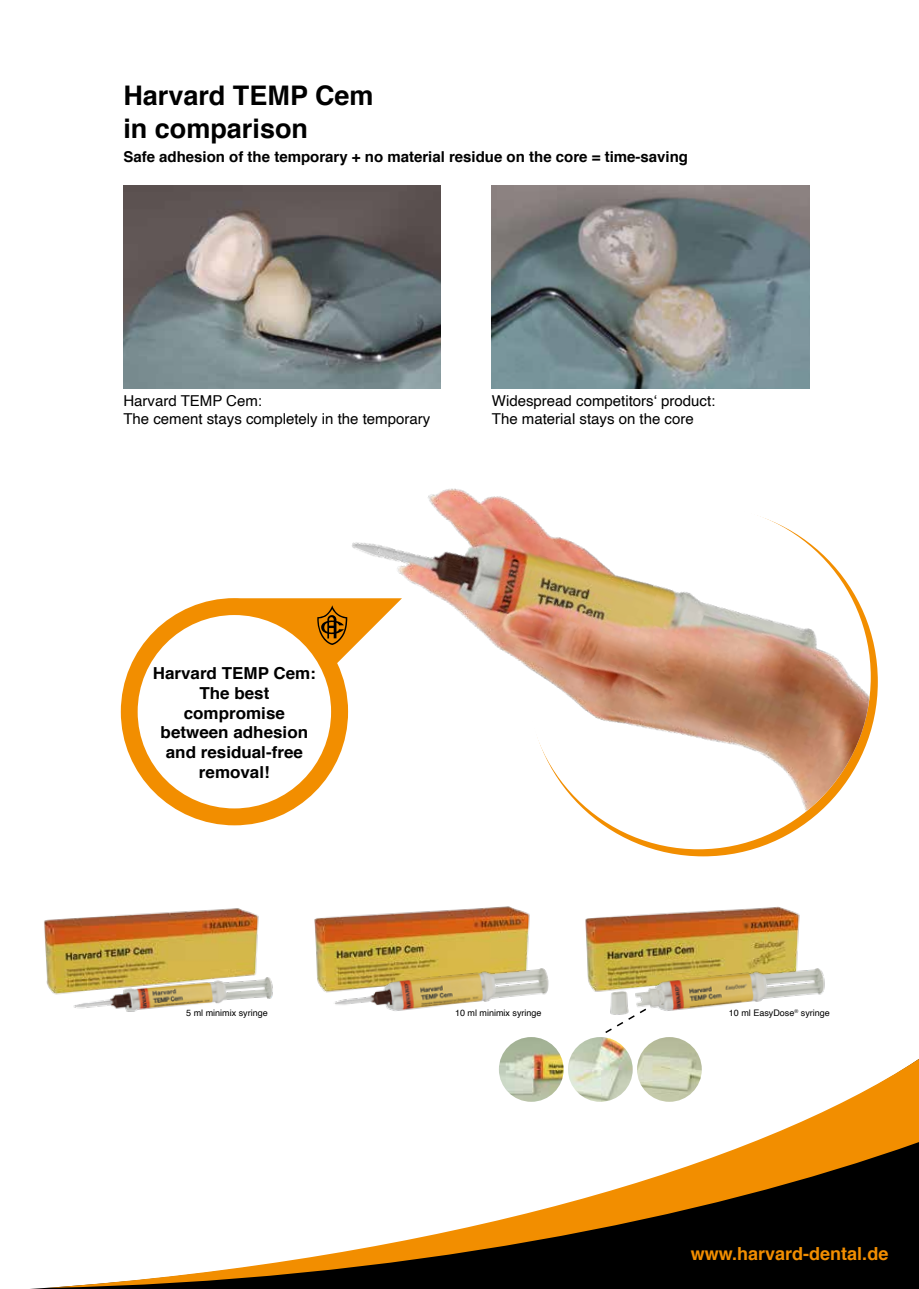
<style>
.page{position:relative;width:919px;height:1289px;background:#fff}
.page>*{position:absolute;margin:0;border:0;box-sizing:border-box;transform-origin:0 0}
.t1{font:700 27px/32.4px "Helvetica";color:#000}
.t2{font:700 18px "Helvetica";color:#f28e00}
.t3{font:700 16.5px/19.8px "Helvetica";color:#000;text-align:center}
.t4{font:15px/18px "Helvetica";color:#000}
.t5{font:700 15px "Helvetica";color:#000}
.t6{font:9px "Helvetica";color:#000}
</style>
<div class="page">
<svg style="left:528px;top:507px;width:349px;height:349px;background:#f19514"></svg>
<img style="left:526px;top:505px;width:344px;height:344px;border-radius:172px">
<img style="left:352px;top:488px;width:301px;height:235px">
<svg style="left:45px;top:1287px;width:873px;height:1px"></svg>
<svg style="left:59px;top:1058px;width:859px;height:229px"></svg>
<img style="left:123px;top:185px;width:318px;height:204px">
<img style="left:492px;top:185px;width:317px;height:204px">
<img style="left:499px;top:1037px;width:64px;height:64px;border-radius:32px">
<img style="left:568px;top:1037px;width:64px;height:64px;border-radius:32px">
<img style="left:637px;top:1037px;width:64px;height:64px;border-radius:32px">
<img style="left:314px;top:906px;width:216px;height:85px">
<img style="left:324px;top:917px;width:225px;height:94px">
<img style="left:44px;top:908px;width:215px;height:86px">
<img style="left:54px;top:919px;width:219px;height:93px">
<img style="left:585px;top:906px;width:215px;height:84px">
<img style="left:593px;top:916px;width:232px;height:95px">
<svg style="left:603px;top:1007px;width:44px;height:26px"></svg>
<svg style="left:121px;top:598px;width:281px;height:227px"></svg>
<div style="left:138px;top:615px;width:193px;height:193px;background:#fff;border-radius:50%"></div>
<svg style="left:317px;top:605px;width:30px;height:40px"></svg>
<h1 class="t1" style="left:123px;top:80px;width:252px">Harvard TEMP Cem in comparison</h1>
<p class="t5" style="left:123px;top:145px;width:566px">Safe adhesion of the temporary + no material residue on the core = time-saving</p>
<p class="t4" style="left:123px;top:392px;width:308px">Harvard TEMP Cem:<br>The cement stays completely in the temporary</p>
<p class="t4" style="left:492px;top:392px;width:225px">Widespread competitors‘ product:<br>The material stays on the core</p>
<p class="t3" style="left:153px;top:663px;width:165px">Harvard TEMP Cem:<br>The best compromise between adhesion and residual-free removal!</p>
<p class="t6" style="left:186px;top:1006px;width:83px">5 ml minimix syringe</p>
<p class="t6" style="left:455px;top:1006px;width:88px">10 ml minimix syringe</p>
<p class="t6" style="left:728px;top:1006px;width:102px">10 ml EasyDose<sup>®</sup> syringe</p>
<p class="t2" style="left:690px;top:1238px;width:199px">www.harvard-dental.de</p>
</div>
